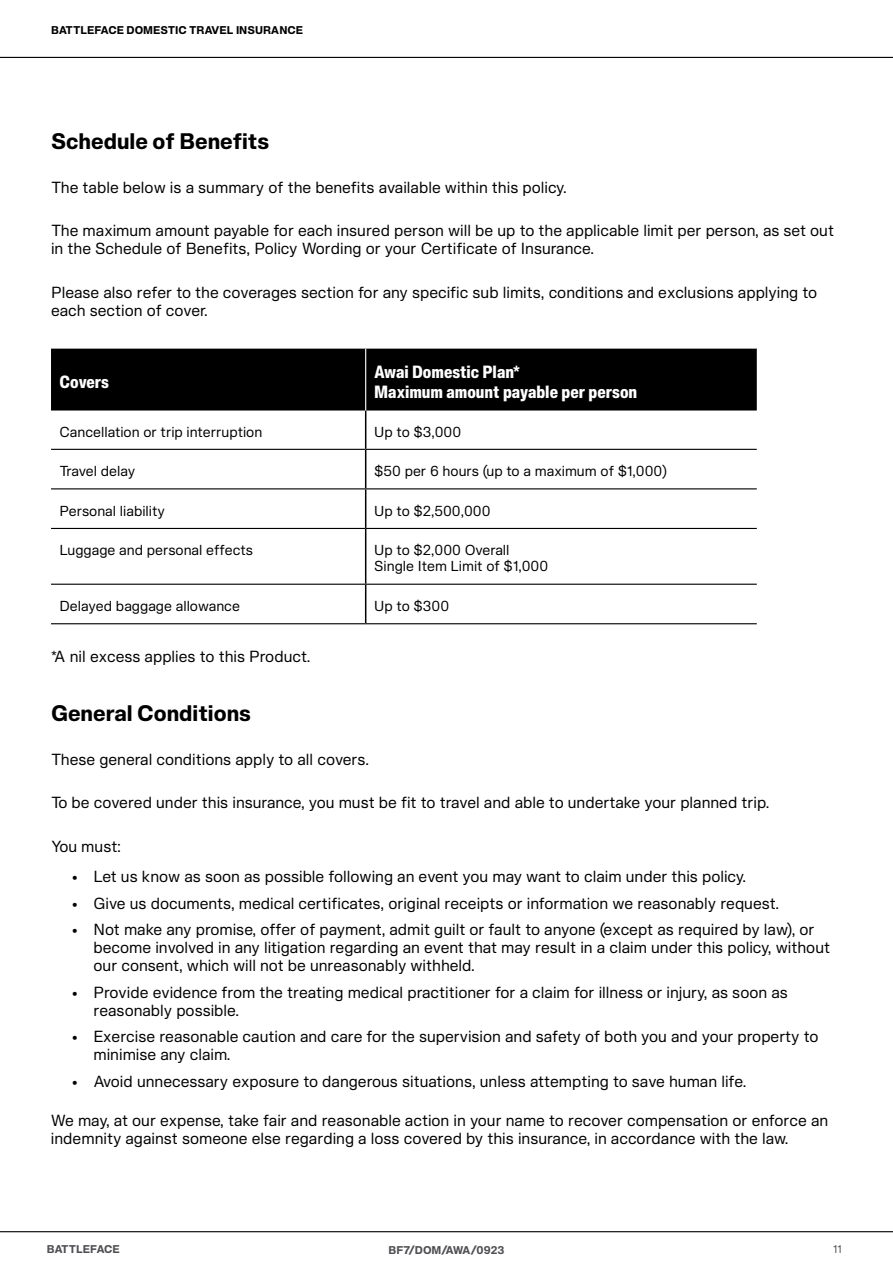
<style>
.page{position:relative;width:893px;height:1263px;background:#fff}
.page>*{position:absolute;margin:0;border:0;box-sizing:border-box;transform-origin:0 0}
.t1{font:700 21px "Slussen";color:#000}
.t2{font:900 16.5px/19.8px "Slussen Condensed";color:#fff}
.t3{font:15px/18px "Slussen";color:#000}
.t4{font:13.5px/16.2px "Slussen";color:#000}
.t5{font:700 10.5px "Slussen";color:#000}
.t6{font:700 10.5px "Slussen";color:#4f4f54}
.t7{font:10.5px "Slussen";color:#4f4f54}
</style>
<div class="page">
<hr style="left:0;top:57px;width:893px;height:1px;background:#000">
<hr style="left:0;top:1231px;width:893px;height:1px;background:#000">
<div style="left:51px;top:349px;width:706px;height:61px;background:#000"></div>
<hr style="left:365px;top:410px;width:1px;height:39px;background:#000">
<hr style="left:365px;top:450px;width:1px;height:38px;background:#000">
<hr style="left:365px;top:489px;width:1px;height:39px;background:#000">
<hr style="left:365px;top:529px;width:1px;height:55px;background:#000">
<hr style="left:365px;top:585px;width:1px;height:38px;background:#000">
<hr style="left:51px;top:449px;width:315px;height:1px;background:#000">
<hr style="left:366px;top:449px;width:391px;height:1px;background:#000">
<hr style="left:51px;top:488px;width:315px;height:1px;background:#000">
<hr style="left:366px;top:488px;width:391px;height:1px;background:#000">
<hr style="left:51px;top:528px;width:315px;height:1px;background:#000">
<hr style="left:366px;top:528px;width:391px;height:1px;background:#000">
<hr style="left:51px;top:584px;width:315px;height:1px;background:#000">
<hr style="left:366px;top:584px;width:391px;height:1px;background:#000">
<hr style="left:51px;top:623px;width:315px;height:1px;background:#000">
<hr style="left:366px;top:623px;width:391px;height:1px;background:#000">
<hr style="left:365px;top:349px;width:1px;height:61px;background:#fff">
<p class="t5" style="left:51px;top:21px;width:254px">BATTLEFACE DOMESTIC TRAVEL INSURANCE</p>
<h1 class="t1" style="left:51px;top:123px;width:220px">Schedule of Benefits</h1>
<p class="t3" style="left:51px;top:177px;width:515px">The table below is a summary of the benefits available within this policy.</p>
<p class="t3" style="left:51px;top:221px;width:784px">The maximum amount payable for each insured person will be up to the applicable limit per person, as set out in the Schedule of Benefits, Policy Wording or your Certificate of Insurance.</p>
<p class="t3" style="left:51px;top:282px;width:768px">Please also refer to the coverages section for any specific sub limits, conditions and exclusions applying to each section of cover.</p>
<p class="t2" style="left:60px;top:370px;width:51px">Covers</p>
<p class="t2" style="left:374px;top:360px;width:264px">Awai Domestic Plan*<br>Maximum amount payable per person</p>
<p class="t4" style="left:60px;top:422px;width:204px">Cancellation or trip interruption</p>
<p class="t4" style="left:374px;top:422px;width:89px">Up to $3,000</p>
<p class="t4" style="left:60px;top:462px;width:77px">Travel delay</p>
<p class="t4" style="left:374px;top:462px;width:295px">$50 per 6 hours (up to a maximum of $1,000)</p>
<p class="t4" style="left:60px;top:501px;width:107px">Personal liability</p>
<p class="t4" style="left:374px;top:501px;width:118px">Up to $2,500,000</p>
<p class="t4" style="left:60px;top:541px;width:195px">Luggage and personal effects</p>
<p class="t4" style="left:374px;top:541px;width:175px">Up to $2,000 Overall<br>Single Item Limit of $1,000</p>
<p class="t4" style="left:60px;top:597px;width:182px">Delayed baggage allowance</p>
<p class="t4" style="left:374px;top:597px;width:76px">Up to $300</p>
<p class="t3" style="left:51px;top:646px;width:259px">*A nil excess applies to this Product.</p>
<h1 class="t1" style="left:51px;top:695px;width:201px">General Conditions</h1>
<p class="t3" style="left:51px;top:749px;width:318px">These general conditions apply to all covers.</p>
<p class="t3" style="left:51px;top:792px;width:718px">To be covered under this insurance, you must be fit to travel and able to undertake your planned trip.</p>
<p class="t3" style="left:51px;top:836px;width:71px">You must:</p>
<p class="t3" style="left:72px;top:866px;width:673px">• Let us know as soon as possible following an event you may want to claim under this policy.</p>
<p class="t3" style="left:72px;top:893px;width:706px">• Give us documents, medical certificates, original receipts or information we reasonably request.</p>
<p class="t3" style="left:94px;top:919px;width:738px;text-indent:-21px">• Not make any promise, offer of payment, admit guilt or fault to anyone (except as required by law), or become involved in any litigation regarding an event that may result in a claim under this policy, without our consent, which will not be unreasonably withheld.</p>
<p class="t3" style="left:94px;top:982px;width:696px;text-indent:-21px">• Provide evidence from the treating medical practitioner for a claim for illness or injury, as soon as reasonably possible.</p>
<p class="t3" style="left:94px;top:1026px;width:727px;text-indent:-21px">• Exercise reasonable caution and care for the supervision and safety of both you and your property to minimise any claim.</p>
<p class="t3" style="left:72px;top:1071px;width:674px">• Avoid unnecessary exposure to dangerous situations, unless attempting to save human life.</p>
<p class="t3" style="left:51px;top:1110px;width:779px">We may, at our expense, take fair and reasonable action in your name to recover compensation or enforce an indemnity against someone else regarding a loss covered by this insurance, in accordance with the law.</p>
<p class="t6" style="left:47px;top:1239px;width:75px">BATTLEFACE</p>
<p class="t6" style="left:389px;top:1240px;width:117px">BF7/DOM/AWA/0923</p>
<p class="t7" style="left:833px;top:1239px;width:10px">11</p>
</div>
